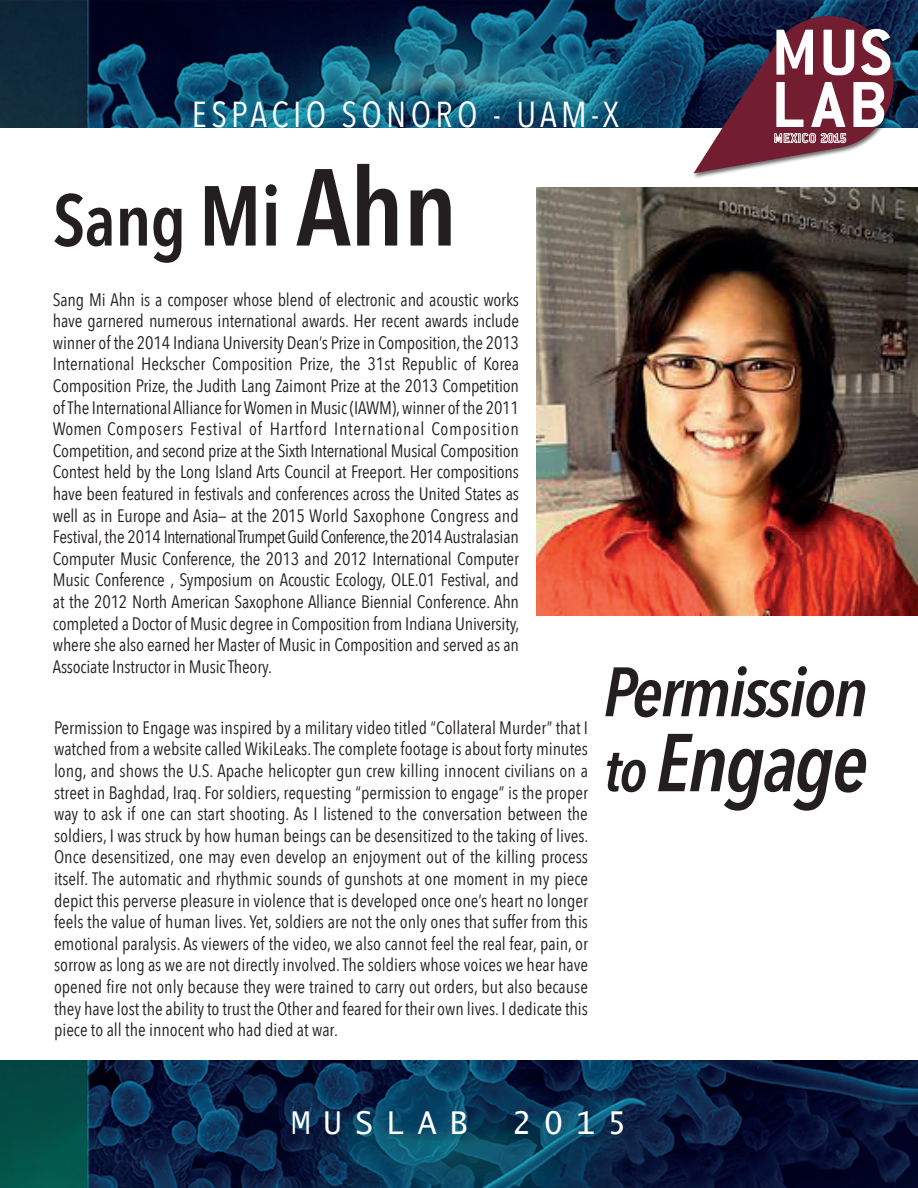
<style>
.page{position:relative;width:918px;height:1188px;background:#fff}
.page>*{position:absolute;margin:0;border:0;box-sizing:border-box;transform-origin:0 0}
.t1{font:italic 600 81px "Avenir Next Condensed";letter-spacing:-.03em;color:#231f20}
.t2{font:600 72px "Avenir Next Condensed";color:#231f20}
.t3{font:700 71.4px "Conduit ITC";letter-spacing:.04em;color:#fff}
.t4{font:italic 600 69px "Avenir Next Condensed";letter-spacing:-.03em;color:#231f20}
.t5{font:36px "Avenir Next Condensed";letter-spacing:.12em;color:#fff}
.t6{font:31.5px "Lucida Sans Typewriter";letter-spacing:.4em;color:#fff}
.t7{font:18px/21.6px "Avenir Next Condensed";letter-spacing:-.005em;color:#231f20;text-align:justify}
.s1{font-size:84px}
.s2{font-size:108px}
.s3{font-size:60px}
</style>
<div class="page">
<img style="left:0;top:0;width:918px;height:128px">
<img style="left:0;top:1061px;width:918px;height:127px">
<img style="left:691px;top:13px;width:34px;height:165px">
<svg style="left:694px;top:7px;width:208px;height:166px;background:#633f54"></svg>
<img style="left:537px;top:187px;width:381px;height:429px">
<h3 class="t5" style="left:192px;top:84px;width:429px">ESPACIO SONORO - UAM-X</h3>
<h3 class="t3" style="left:772px;top:11px;width:122px">MUS</h3>
<h3 class="t3" style="left:771px;top:63px;width:118px">LAB</h3>
<h2 class="t2" style="left:53px;top:158px;width:406px">Sang <span class="s1">Mi</span> <span class="s2">Ahn</span></h2>
<p class="t7" style="left:53px;top:288px;width:468px">Sang Mi Ahn is a composer whose blend of electronic and acoustic works have garnered numerous international awards. Her recent awards include winner of the 2014 Indiana University Dean’s Prize in Composition, the 2013<br>International Heckscher Composition Prize, the 31st Republic of Korea Composition Prize, the Judith Lang Zaimont Prize at the 2013 Competition of The International Alliance for Women in Music (IAWM), winner of the 2011<br>Women Composers Festival of Hartford International Composition Competition, and second prize at the Sixth International Musical Composition Contest held by the Long Island Arts Council at Freeport. Her compositions have been featured in festivals and conferences across the United States as well as in Europe and Asia— at the 2015 World Saxophone Congress and Festival, the 2014 International Trumpet Guild Conference, the 2014 Australasian Computer Music Conference, the 2013 and 2012 International Computer Music Conference , Symposium on Acoustic Ecology, OLE.01 Festival, and at the 2012 North American Saxophone Alliance Biennial Conference. Ahn completed a Doctor of Music degree in Composition from Indiana University, where she also earned her Master of Music in Composition and served as an Associate Instructor in Music Theory.</p>
<p class="t7" style="left:54px;top:716px;width:536px">Permission to Engage was inspired by a military video titled “Collateral Murder” that I watched from a website called WikiLeaks. The complete footage is about forty minutes long, and shows the U.S. Apache helicopter gun crew killing innocent civilians on a street in Baghdad, Iraq. For soldiers, requesting “permission to engage” is the proper way to ask if one can start shooting. As I listened to the conversation between the soldiers, I was struck by how human beings can be desensitized to the taking of lives.<br>Once desensitized, one may even develop an enjoyment out of the killing process itself. The automatic and rhythmic sounds of gunshots at one moment in my piece depict this perverse pleasure in violence that is developed once one’s heart no longer feels the value of human lives. Yet, soldiers are not the only ones that suffer from this emotional paralysis. As viewers of the video, we also cannot feel the real fear, pain, or sorrow as long as we are not directly involved. The soldiers whose voices we hear have opened fire not only because they were trained to carry out orders, but also because they have lost the ability to trust the Other and feared for their own lives. I dedicate this piece to all the innocent who had died at war.</p>
<h3 class="t4" style="left:603px;top:650px;width:267px">Permission</h3>
<h1 class="t1" style="left:605px;top:714px;width:265px"><span class="s3">to</span> Engage</h1>
<h3 class="t6" style="left:291px;top:1105px;width:178px">MUSLAB</h3>
<h3 class="t6" style="left:513px;top:1105px;width:115px">2015</h3>
</div>
